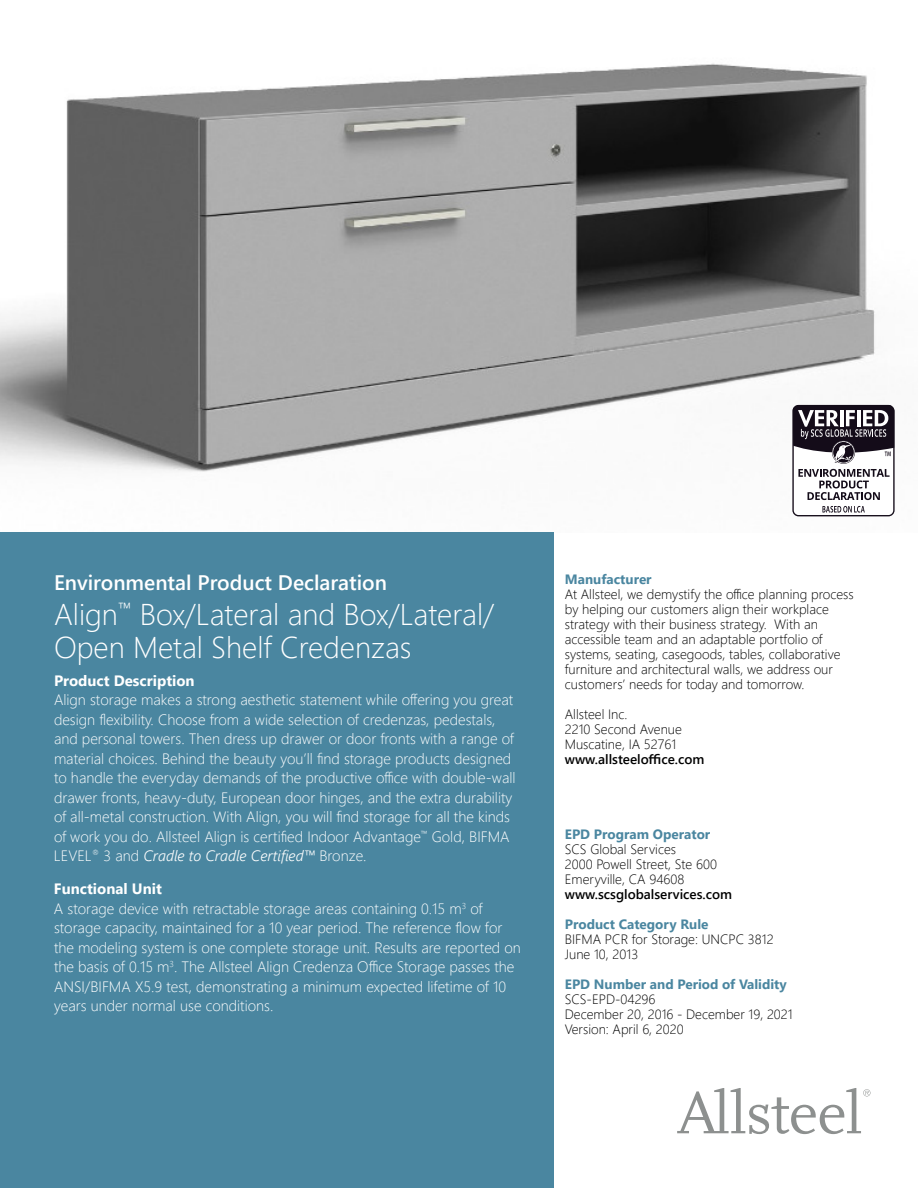
<style>
.page{position:relative;width:918px;height:1188px;background:#fff}
.page>*{position:absolute;margin:0;border:0;box-sizing:border-box;transform-origin:0 0}
.t1{font:300 30px/33px "Segoe UI";color:#fff}
.t2{font:600 21px "Segoe UI";color:#fff}
.t3{font:300 15px/19.5px "Segoe UI";color:#fff}
.t4{font:700 15px "Segoe UI";color:#fff}
.t5{font:300 13.5px/15px "Segoe UI";color:#000}
.t6{font:700 13.5px "Segoe UI";color:#4a86a0}
.t7{font:600 13.5px "Segoe UI";color:#000}
.s1{font-style:italic}
.s2{font-weight:700}
</style>
<div class="page">
<img style="left:0;top:63px;width:891px;height:454px">
<div style="left:0;top:532px;width:554px;height:656px;background:#4a86a0"></div>
<svg style="left:677px;top:1088px;width:193px;height:46px"></svg>
<svg style="left:792px;top:405px;width:103px;height:111px"></svg>
<h2 class="t2" style="left:54px;top:563px;width:335px">Environmental Product Declaration</h2>
<h1 class="t1" style="left:54px;top:595px;width:442px">Align<sup>™</sup> Box/Lateral and Box/Lateral/<br>Open Metal Shelf Credenzas</h1>
<p class="t4" style="left:54px;top:666px;width:142px">Product Description</p>
<p class="t3" style="left:54px;top:689px;width:463px">Align storage makes a strong aesthetic statement while offering you great design flexibility. Choose from a wide selection of credenzas, pedestals, and personal towers. Then dress up drawer or door fronts with a range of material choices. Behind the beauty you’ll find storage products designed to handle the everyday demands of the productive office with double-wall drawer fronts, heavy-duty, European door hinges, and the extra durability of all-metal construction. With Align, you will find storage for all the kinds of work you do. Allsteel Align is certified Indoor Advantage<sup>™</sup> Gold, BIFMA LEVEL<sup>®</sup> 3 and <span class="s1">Cradle to Cradle Certified™</span> Bronze.</p>
<p class="t3" style="left:54px;top:878px;width:468px"><span class="s2">Functional Unit<br></span>A storage device with retractable storage areas containing 0.15 m<sup>3</sup> of storage capacity, maintained for a 10 year period. The reference flow for the modeling system is one complete storage unit. Results are reported on the basis of 0.15 m<sup>3</sup>. The Allsteel Align Credenza Office Storage passes the ANSI/BIFMA X5.9 test, demonstrating a minimum expected lifetime of 10 years under normal use conditions.</p>
<p class="t6" style="left:565px;top:567px;width:88px">Manufacturer</p>
<p class="t5" style="left:565px;top:586px;width:290px">At Allsteel, we demystify the office planning process by helping our customers align their workplace strategy with their business strategy. With an accessible team and an adaptable portfolio of systems, seating, casegoods, tables, collaborative furniture and architectural walls, we address our customers’ needs for today and tomorrow.</p>
<p class="t5" style="left:565px;top:706px;width:119px">Allsteel Inc.<br>2210 Second Avenue<br>Muscatine, IA 52761</p>
<p class="t7" style="left:565px;top:747px;width:141px">www.allsteeloffice.com</p>
<p class="t6" style="left:565px;top:822px;width:147px">EPD Program Operator</p>
<p class="t5" style="left:565px;top:841px;width:154px">SCS Global Services<br>2000 Powell Street, Ste 600<br>Emeryville, CA 94608</p>
<p class="t7" style="left:565px;top:882px;width:169px">www.scsglobalservices.com</p>
<p class="t6" style="left:565px;top:912px;width:145px">Product Category Rule</p>
<p class="t5" style="left:565px;top:931px;width:210px">BIFMA PCR for Storage: UNCPC 3812<br>June 10, 2013</p>
<p class="t6" style="left:565px;top:972px;width:224px">EPD Number and Period of Validity</p>
<p class="t5" style="left:565px;top:991px;width:229px">SCS-EPD-04296<br>December 20, 2016 - December 19, 2021<br>Version: April 6, 2020</p>
</div>
